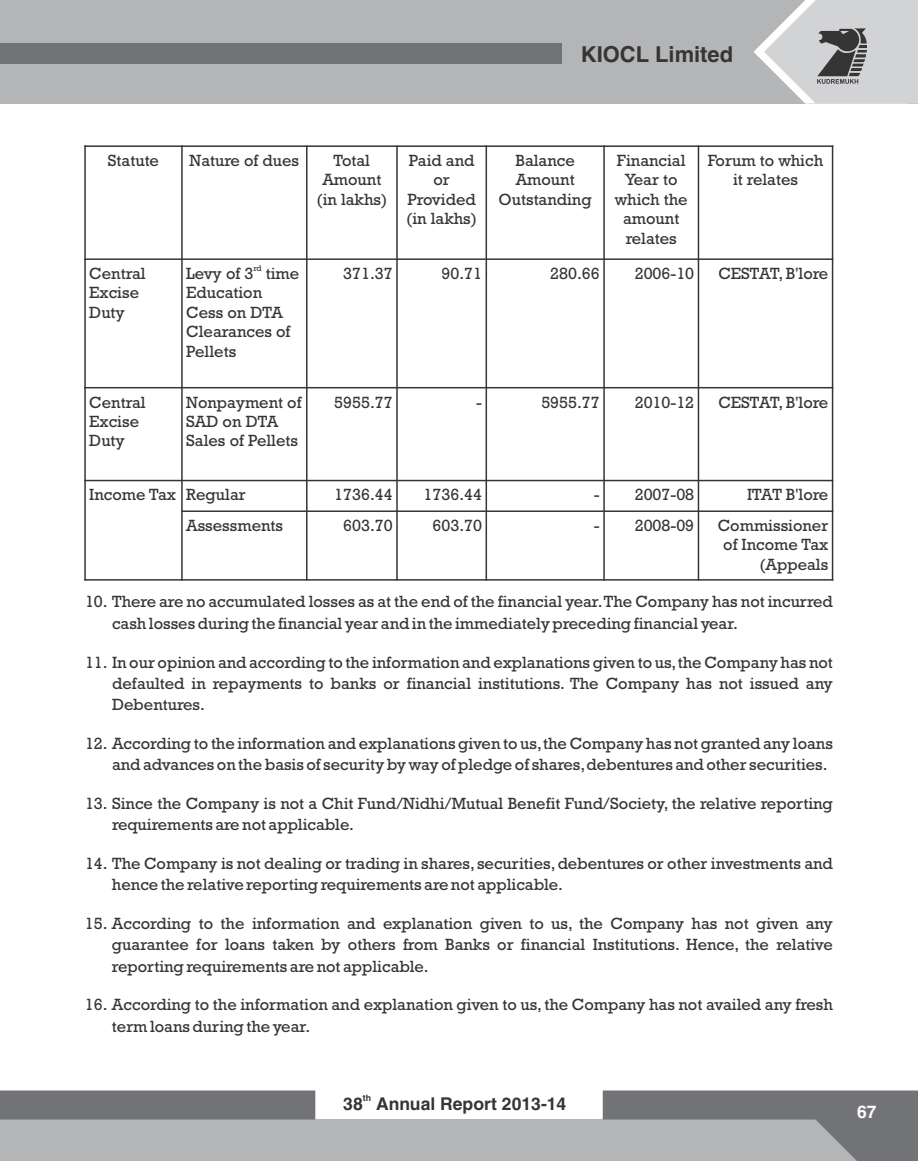
<style>
.page{position:relative;width:918px;height:1161px;background:#fff}
.page>*{position:absolute;margin:0;border:0;box-sizing:border-box;transform-origin:0 0}
.t1{font:700 21.9px "Helvetica LT";color:#373435}
.t2{font:700 17.55px "Helvetica LT";color:#373435}
.t3{font:700 17.55px "Helvetica LT";color:#fefefe}
.t4{font:16.5px/19.4px "Rockwell";color:#373435}
.t5{font:700 8.85px "Helvetica LT";color:#373435}
.t6{font:8.25px "Rockwell";color:#373435}
</style>
<div class="page">
<hr style="left:84px;top:145px;width:2px;height:436px;background:#373435">
<hr style="left:181px;top:145px;width:2px;height:436px;background:#373435">
<hr style="left:306px;top:145px;width:2px;height:436px;background:#373435">
<hr style="left:396px;top:145px;width:2px;height:436px;background:#373435">
<hr style="left:486px;top:145px;width:1px;height:436px;background:#373435">
<hr style="left:603px;top:145px;width:2px;height:436px;background:#373435">
<hr style="left:698px;top:145px;width:1px;height:436px;background:#373435">
<hr style="left:832px;top:145px;width:1px;height:436px;background:#373435">
<hr style="left:84px;top:579px;width:749px;height:2px;background:#373435">
<hr style="left:181px;top:510px;width:652px;height:2px;background:#373435">
<hr style="left:84px;top:480px;width:749px;height:1px;background:#373435">
<hr style="left:84px;top:387px;width:749px;height:1px;background:#373435">
<hr style="left:84px;top:258px;width:749px;height:2px;background:#373435">
<hr style="left:84px;top:145px;width:749px;height:2px;background:#373435">
<div style="left:0;top:0;width:918px;height:104px;background:#b3b5b7"></div>
<div style="left:0;top:43px;width:561px;height:21px;background:#727376"></div>
<svg style="left:753px;top:0;width:165px;height:104px"></svg>
<svg style="left:0;top:1091px;width:918px;height:70px;background:#a6a8aa"></svg>
<h1 class="t1" style="left:581px;top:46px;width:154px">KIOCL Limited</h1>
<p class="t4" style="left:108px;top:152px;width:53px">Statute</p>
<p class="t4" style="left:190px;top:152px;width:111px">Nature of dues</p>
<p class="t4" style="left:316px;top:152px;width:72px;text-align:center">Total<br>Amount (in lakhs)</p>
<p class="t4" style="left:406px;top:152px;width:72px;text-align:center">Paid and or<br>Provided (in lakhs)</p>
<p class="t4" style="left:499px;top:152px;width:95px;text-align:center">Balance<br>Amount<br>Outstanding</p>
<p class="t4" style="left:615px;top:152px;width:74px;text-align:center">Financial<br>Year to which the amount relates</p>
<p class="t4" style="left:708px;top:152px;width:117px;text-align:center">Forum to which it relates</p>
<p class="t4" style="left:89px;top:266px;width:58px">Central<br>Excise<br>Duty</p>
<p class="t6" style="left:253px;top:265px;width:10px">rd</p>
<p class="t4" style="left:186px;top:266px;width:115px">Levy of 3 time<br>Education<br>Cess on DTA<br>Clearances of<br>Pellets</p>
<p class="t4" style="left:343px;top:266px;width:51px">371.37</p>
<p class="t4" style="left:441px;top:266px;width:42px">90.71</p>
<p class="t4" style="left:550px;top:266px;width:51px">280.66</p>
<p class="t4" style="left:635px;top:266px;width:61px">2006-10</p>
<p class="t4" style="left:718px;top:266px;width:111px">CESTAT, B'lore</p>
<p class="t4" style="left:89px;top:394px;width:58px">Central<br>Excise<br>Duty</p>
<p class="t4" style="left:186px;top:394px;width:117px">Nonpayment of<br>SAD on DTA<br>Sales of Pellets</p>
<p class="t4" style="left:334px;top:394px;width:60px">5955.77</p>
<p class="t4" style="left:476px;top:394px;width:7px">-</p>
<p class="t4" style="left:541px;top:394px;width:60px">5955.77</p>
<p class="t4" style="left:635px;top:394px;width:61px">2010-12</p>
<p class="t4" style="left:718px;top:394px;width:111px">CESTAT, B'lore</p>
<p class="t4" style="left:89px;top:487px;width:158px">Income Tax Regular</p>
<p class="t4" style="left:334px;top:487px;width:60px">1736.44</p>
<p class="t4" style="left:424px;top:487px;width:60px">1736.44</p>
<p class="t4" style="left:594px;top:487px;width:102px">- 2007-08</p>
<p class="t4" style="left:747px;top:487px;width:83px">ITAT B'lore</p>
<p class="t4" style="left:186px;top:518px;width:98px">Assessments</p>
<p class="t4" style="left:343px;top:518px;width:51px">603.70</p>
<p class="t4" style="left:433px;top:518px;width:51px">603.70</p>
<p class="t4" style="left:594px;top:518px;width:102px">- 2008-09</p>
<p class="t4" style="left:718px;top:518px;width:112px;text-align:right">Commissioner of Income Tax (Appeals</p>
<p class="t4" style="left:112px;top:593px;width:722px;line-height:21.3px;text-indent:-27px">10. There are no accumulated losses as at the end of the financial year.The Company has not incurred cash losses during the financial year and in the immediately preceding financial year.</p>
<p class="t4" style="left:112px;top:653px;width:722px;line-height:21.3px;text-align:justify;text-indent:-27px">11. In our opinion and according to the information and explanations given to us,the Company has not defaulted in repayments to banks or financial institutions. The Company has not issued any Debentures.</p>
<p class="t4" style="left:112px;top:734px;width:722px;line-height:21.3px;text-indent:-27px">12. According to the information and explanations given to us,the Company has not granted any loans and advances on the basis of security by way of pledge of shares,debentures and other securities.</p>
<p class="t4" style="left:112px;top:794px;width:722px;line-height:21.3px;text-indent:-27px">13. Since the Company is not a Chit Fund/Nidhi/Mutual Benefit Fund/Society, the relative reporting requirements are not applicable.</p>
<p class="t4" style="left:112px;top:855px;width:722px;line-height:21.3px;text-indent:-27px">14. The Company is not dealing or trading in shares, securities,debentures or other investments and hence the relative reporting requirements are not applicable.</p>
<p class="t4" style="left:112px;top:915px;width:722px;line-height:21.3px;text-align:justify;text-indent:-27px">15. According to the information and explanation given to us, the Company has not given any guarantee for loans taken by others from Banks or financial Institutions. Hence, the relative reporting requirements are not applicable.</p>
<p class="t4" style="left:112px;top:996px;width:722px;line-height:21.3px;text-indent:-27px">16. According to the information and explanation given to us,the Company has not availed any fresh term loans during the year.</p>
<p class="t5" style="left:363px;top:1094px;width:10px">th</p>
<p class="t2" style="left:343px;top:1097px;width:225px">38 Annual Report 2013-14</p>
<p class="t3" style="left:857px;top:1106px;width:21px">67</p>
</div>
